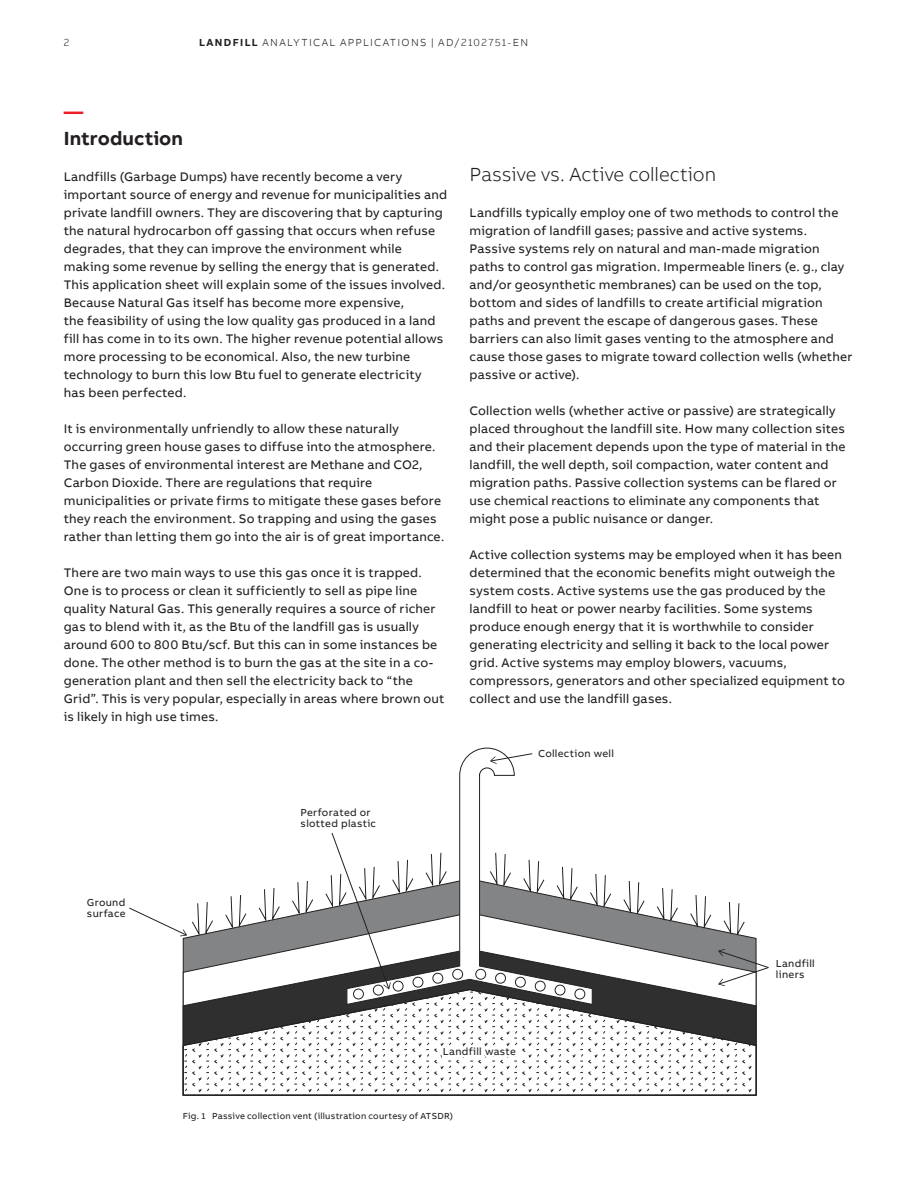
<style>
.page{position:relative;width:918px;height:1188px;background:#fff}
.page>*{position:absolute;margin:0;border:0;box-sizing:border-box;transform-origin:0 0}
.Intro_text_before_bo{font:300 19.5px "AB Bvoice";color:#231f20}
.Small_headline{font:700 19.5px "AB Bvoice";letter-spacing:.005em;color:#231f20}
.Small_headline-2{font:700 19.5px "AB Bvoice";color:#ee1c28}
.Body_text{font:12.75px/18px "AB Bvoice";letter-spacing:.015em;color:#231f20}
.t1{font:10.5px/11.6px "AB Bvoice";letter-spacing:.03em;color:#231f20}
.t2{font:300 10.5px "AB Bvoice";letter-spacing:.125em;color:#231f20}
.Captions{font:9px "AB Bvoice";letter-spacing:.025em;color:#231f20}
.s1{font-weight:700}
</style>
<div class="page">
<svg style="left:183px;top:949px;width:573px;height:40px"></svg>
<svg style="left:183px;top:989px;width:573px;height:106px"></svg>
<svg style="left:347px;top:748px;width:246px;height:257px"></svg>
<div style="left:354px;top:989px;width:9px;height:10px;background:#fff;border-radius:50%"></div>
<div style="left:353px;top:989px;width:11px;height:10px;border:1px solid #231f20;border-radius:50%"></div>
<div style="left:373px;top:985px;width:10px;height:10px;background:#fff;border-radius:50%"></div>
<div style="left:373px;top:985px;width:10px;height:10px;border:1px solid #231f20;border-radius:50%"></div>
<div style="left:393px;top:981px;width:10px;height:10px;background:#fff;border-radius:50%"></div>
<div style="left:393px;top:981px;width:10px;height:10px;border:1px solid #231f20;border-radius:50%"></div>
<div style="left:413px;top:977px;width:10px;height:10px;background:#fff;border-radius:50%"></div>
<div style="left:413px;top:977px;width:10px;height:10px;border:1px solid #231f20;border-radius:50%"></div>
<div style="left:433px;top:973px;width:10px;height:10px;background:#fff;border-radius:50%"></div>
<div style="left:433px;top:973px;width:10px;height:10px;border:1px solid #231f20;border-radius:50%"></div>
<div style="left:575px;top:989px;width:10px;height:10px;background:#fff;border-radius:50%"></div>
<div style="left:575px;top:989px;width:10px;height:10px;border:1px solid #231f20;border-radius:50%"></div>
<div style="left:555px;top:985px;width:10px;height:10px;background:#fff;border-radius:50%"></div>
<div style="left:555px;top:985px;width:10px;height:10px;border:1px solid #231f20;border-radius:50%"></div>
<div style="left:535px;top:981px;width:10px;height:10px;background:#fff;border-radius:50%"></div>
<div style="left:535px;top:981px;width:10px;height:10px;border:1px solid #231f20;border-radius:50%"></div>
<div style="left:515px;top:977px;width:10px;height:10px;background:#fff;border-radius:50%"></div>
<div style="left:515px;top:977px;width:11px;height:10px;border:1px solid #231f20;border-radius:50%"></div>
<div style="left:496px;top:973px;width:10px;height:10px;background:#fff;border-radius:50%"></div>
<div style="left:495px;top:973px;width:11px;height:10px;border:1px solid #231f20;border-radius:50%"></div>
<svg style="left:192px;top:852px;width:553px;height:128px"></svg>
<svg style="left:331px;top:832px;width:60px;height:157px"></svg>
<svg style="left:129px;top:907px;width:58px;height:29px"></svg>
<svg style="left:718px;top:949px;width:51px;height:37px"></svg>
<svg style="left:490px;top:753px;width:43px;height:11px"></svg>
<p class="t2" style="left:64px;top:36px;width:7px">2</p>
<p class="t2" style="left:199px;top:36px;width:331px"><span class="s1">LANDFILL</span> ANALYTICAL APPLICATIONS | AD/2102751-EN</p>
<p class="Small_headline-2" style="left:64px;top:99px;width:21px">—</p>
<p class="Small_headline" style="left:64px;top:126px;width:121px">Introduction</p>
<p class="Body_text" style="left:64px;top:168px;width:385px">Landfills (Garbage Dumps) have recently become a very important source of energy and revenue for municipalities and private landfill owners. They are discovering that by capturing the natural hydrocarbon off gassing that occurs when refuse degrades, that they can improve the environment while making some revenue by selling the energy that is generated.<br>This application sheet will explain some of the issues involved.</p>
<p class="Body_text" style="left:64px;top:294px;width:381px">Because Natural Gas itself has become more expensive,<br>the feasibility of using the low quality gas produced in a land fill has come in to its own. The higher revenue potential allows more processing to be economical. Also, the new turbine technology to burn this low Btu fuel to generate electricity has been perfected.</p>
<p class="Body_text" style="left:64px;top:420px;width:382px">It is environmentally unfriendly to allow these naturally occurring green house gases to diffuse into the atmosphere.<br>The gases of environmental interest are Methane and CO2, Carbon Dioxide. There are regulations that require municipalities or private firms to mitigate these gases before they reach the environment. So trapping and using the gases rather than letting them go into the air is of great importance.</p>
<p class="Body_text" style="left:64px;top:564px;width:382px">There are two main ways to use this gas once it is trapped.<br>One is to process or clean it sufficiently to sell as pipe line quality Natural Gas. This generally requires a source of richer gas to blend with it, as the Btu of the landfill gas is usually around 600 to 800 Btu/scf. But this can in some instances be done. The other method is to burn the gas at the site in a co&shy;generation plant and then sell the electricity back to “the Grid”. This is very popular, especially in areas where brown out is likely in high use times.</p>
<p class="t1" style="left:301px;top:806px;width:77px">Perforated or slotted plastic</p>
<p class="Intro_text_before_bo" style="left:470px;top:163px;width:248px">Passive vs. Active collection</p>
<p class="Body_text" style="left:470px;top:204px;width:384px">Landfills typically employ one of two methods to control the migration of landfill gases; passive and active systems.<br>Passive systems rely on natural and man-made migration paths to control gas migration. Impermeable liners (e. g., clay and/or geosynthetic membranes) can be used on the top, bottom and sides of landfills to create artificial migration paths and prevent the escape of dangerous gases. These barriers can also limit gases venting to the atmosphere and cause those gases to migrate toward collection wells (whether passive or active).</p>
<p class="Body_text" style="left:470px;top:402px;width:377px">Collection wells (whether active or passive) are strategically placed throughout the landfill site. How many collection sites and their placement depends upon the type of material in the landfill, the well depth, soil compaction, water content and migration paths. Passive collection systems can be flared or use chemical reactions to eliminate any components that might pose a public nuisance or danger.</p>
<p class="Body_text" style="left:470px;top:546px;width:377px">Active collection systems may be employed when it has been determined that the economic benefits might outweigh the system costs. Active systems use the gas produced by the landfill to heat or power nearby facilities. Some systems produce enough energy that it is worthwhile to consider generating electricity and selling it back to the local power grid. Active systems may employ blowers, vacuums, compressors, generators and other specialized equipment to collect and use the landfill gases.</p>
<p class="t1" style="left:538px;top:748px;width:77px">Collection well</p>
<p class="t1" style="left:87px;top:896px;width:40px">Ground surface</p>
<p class="t1" style="left:776px;top:958px;width:40px">Landfill liners</p>
<p class="t1" style="left:443px;top:1046px;width:74px">Landfill waste</p>
<p class="Captions" style="left:183px;top:1110px;width:272px">Fig. 1 Passive collection vent (illustration courtesy of ATSDR)</p>
</div>
